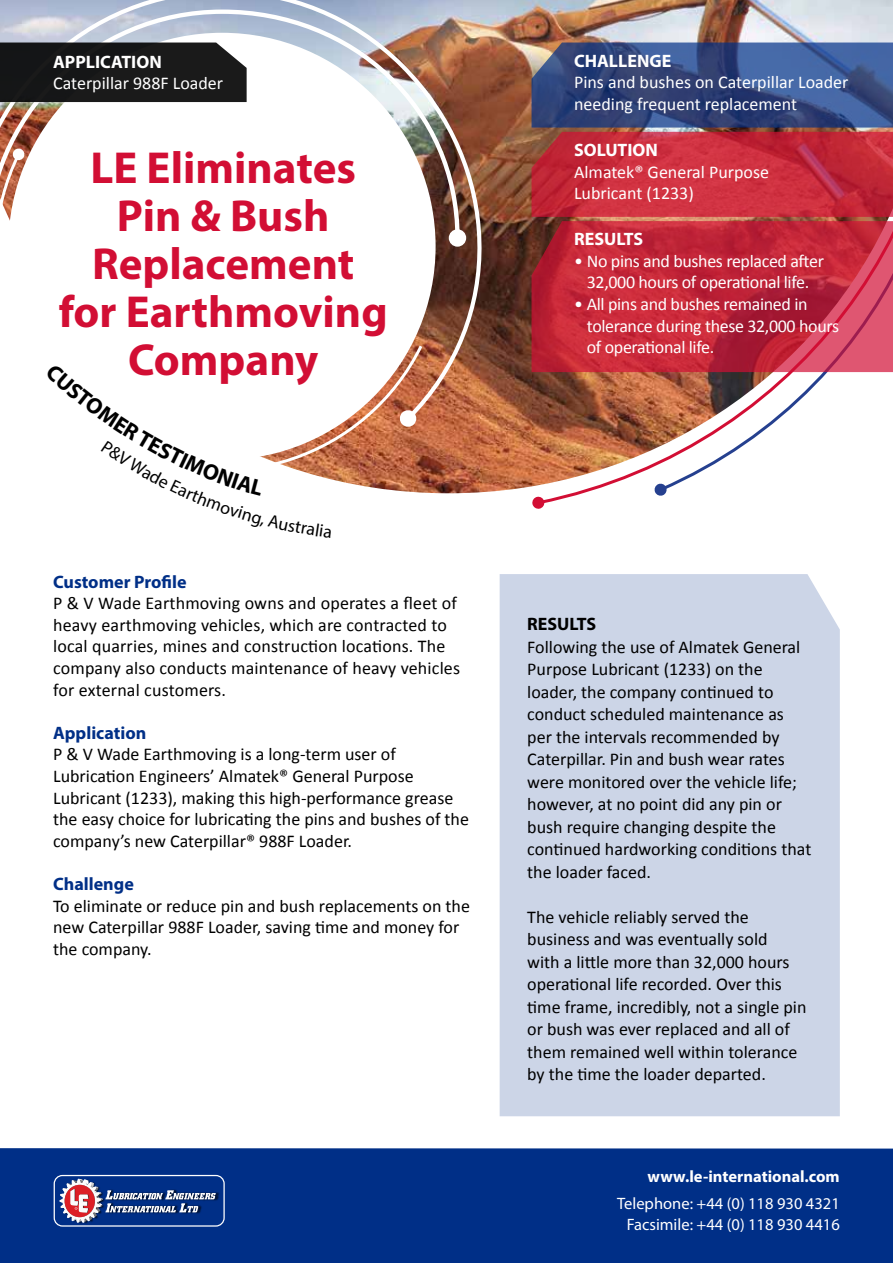
<style>
.page{position:relative;width:893px;height:1263px;background:#fff}
.page>*{position:absolute;margin:0;border:0;box-sizing:border-box;transform-origin:0 0}
.t1{font:700 45px/48px "Myriad Pro";color:#d20e34;text-align:center}
.t2{font:18px/22.5px "Calibri";color:#000}
.t3{font:18px/21.6px "Calibri";letter-spacing:-.02em;color:#fff;text-align:center}
.t4{font:18px/21.6px "Calibri";color:#fff}
.t5{font:700 18px "Myriad Pro";color:#002f87}
.t6{font:700 18px "Myriad Pro";color:#fff}
.t7{font:700 18px "Myriad Pro";color:#000}
.t8{font:16.5px/21px "Myriad Pro";color:#fff;text-align:center}
.t9{font:700 16.5px "Myriad Pro";color:#fff}
</style>
<div class="page">
<div style="left:0;top:1148px;width:893px;height:115px;background:#002f87"></div>
<svg style="left:54px;top:1175px;width:171px;height:51px"></svg>
<svg style="left:532px;top:496px;width:13px;height:13px"></svg>
<svg style="left:655px;top:493px;width:11px;height:3px"></svg>
<img style="left:425px;top:0;width:468px;height:493px">
<img style="left:0;top:0;width:507px;height:430px">
<svg style="left:0;top:150px;width:425px;height:343px"></svg>
<svg style="left:12px;top:148px;width:13px;height:13px"></svg>
<div style="left:500px;top:574px;width:340px;height:542px;background:#ccd5e7"></div>
<svg style="left:531px;top:221px;width:362px;height:151px"></svg>
<svg style="left:531px;top:43px;width:362px;height:174px"></svg>
<div style="left:0;top:43px;width:247px;height:59px;background:#1a1a1a"></div>
<svg style="left:45px;top:363px;width:286px;height:130px"></svg>
<p class="t6" style="left:53px;top:50px;width:110px">APPLICATION</p>
<p class="t4" style="left:53px;top:72px;width:171px">Caterpillar 988F Loader</p>
<h1 class="t1" style="left:59px;top:142px;width:330px">LE Eliminates<br>Pin &amp; Bush<br>Replacement for Earthmoving<br>Company</h1>
<p class="t6" style="left:574px;top:49px;width:99px">CHALLENGE</p>
<p class="t4" style="left:574px;top:71px;width:276px">Pins and bushes on Caterpillar Loader needing frequent replacement</p>
<p class="t6" style="left:574px;top:138px;width:85px">SOLUTION</p>
<p class="t4" style="left:574px;top:160px;width:196px">Almatek® General Purpose<br>Lubricant (1233)</p>
<p class="t6" style="left:574px;top:227px;width:71px">RESULTS</p>
<p class="t3" style="left:574px;top:249px;width:251px">• No pins and bushes replaced after<br>32,000 hours of operational life.</p>
<p class="t3" style="left:587px;top:292px;width:254px;text-align:left;text-indent:-13px">• All pins and bushes remained in tolerance during these 32,000 hours of operational life.</p>
<p class="t5" style="left:53px;top:570px;width:135px">Customer Profile</p>
<p class="t2" style="left:53px;top:591px;width:408px;line-height:21.6px">P &amp; V Wade Earthmoving owns and operates a fleet of heavy earthmoving vehicles, which are contracted to local quarries, mines and construction locations. The company also conducts maintenance of heavy vehicles for external customers.</p>
<p class="t5" style="left:53px;top:721px;width:95px">Application</p>
<p class="t2" style="left:53px;top:743px;width:417px;line-height:21.6px">P &amp; V Wade Earthmoving is a long-term user of Lubrication Engineers’ Almatek® General Purpose Lubricant (1233), making this high-performance grease the easy choice for lubricating the pins and bushes of the company’s new Caterpillar® 988F Loader.</p>
<p class="t5" style="left:53px;top:872px;width:82px">Challenge</p>
<p class="t2" style="left:53px;top:894px;width:418px;line-height:21.6px">To eliminate or reduce pin and bush replacements on the new Caterpillar 988F Loader, saving time and money for the company.</p>
<p class="t7" style="left:527px;top:612px;width:71px">RESULTS</p>
<p class="t2" style="left:527px;top:634px;width:286px">Following the use of Almatek General Purpose Lubricant (1233) on the loader, the company continued to conduct scheduled maintenance as per the intervals recommended by Caterpillar. Pin and bush wear rates were monitored over the vehicle life; however, at no point did any pin or bush require changing despite the continued hardworking conditions that the loader faced.</p>
<p class="t2" style="left:527px;top:904px;width:281px">The vehicle reliably served the business and was eventually sold<br>with a little more than 32,000 hours operational life recorded. Over this time frame, incredibly, not a single pin or bush was ever replaced and all of them remained well within tolerance by the time the loader departed.</p>
<p class="t9" style="left:648px;top:1165px;width:194px">www.le-international.com</p>
<p class="t8" style="left:617px;top:1192px;width:224px">Telephone: +44 (0) 118 930 4321<br>Facsimile: +44 (0) 118 930 4416</p>
</div>
